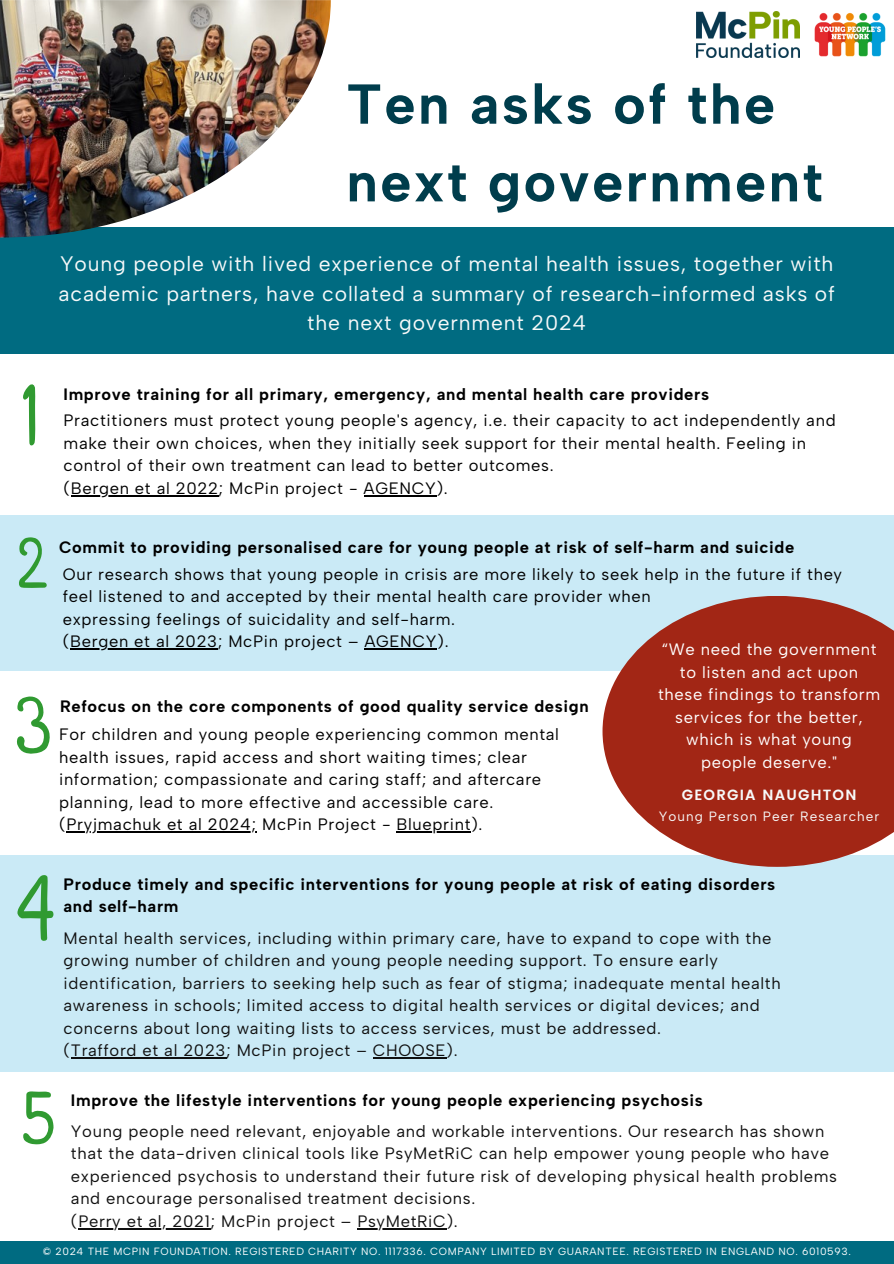
<style>
.page{position:relative;width:894px;height:1264px;background:#fff}
.page>*{position:absolute;margin:0;border:0;box-sizing:border-box;transform-origin:0 0}
.t1{font:700 56.1px/77.7px "Albert Sans";letter-spacing:.04em;color:#003d4c}
.t2{font:21px/29.2px "Albert Sans";letter-spacing:.04em;color:#f7f9f9;text-align:center}
.t3{font:16.5px/22.5px "Albert Sans";letter-spacing:.04em;color:#101010}
.t4{font:16.5px/22.5px "Albert Sans";letter-spacing:.04em;color:#000}
.t5{font:700 16.5px/22.5px "Albert Sans";letter-spacing:.04em;color:#000}
.t6{font:16.5px/22.5px "Albert Sans";letter-spacing:.04em;color:#fff;text-align:center}
.t7{font:600 14.85px "Poppins";letter-spacing:.08em;color:#f7f9f9}
.t8{font:13.5px "Albert Sans";letter-spacing:.08em;color:#f7f9f9}
.t9{font:10.5px "Albert Sans";letter-spacing:.06em;color:#fff}
</style>
<div class="page">
<div style="left:0;top:515px;width:893px;height:155px;background:#caeaf6"></div>
<div style="left:0;top:855px;width:893px;height:216px;background:#caeaf6"></div>
<img style="left:814px;top:12px;width:72px;height:45px">
<div style="left:0;top:227px;width:893px;height:127px;background:#006b81"></div>
<svg style="left:23px;top:384px;width:12px;height:61px"></svg>
<svg style="left:19px;top:537px;width:28px;height:51px"></svg>
<svg style="left:17px;top:696px;width:33px;height:57px"></svg>
<svg style="left:17px;top:875px;width:37px;height:66px"></svg>
<svg style="left:23px;top:1091px;width:31px;height:53px"></svg>
<div style="left:0;top:1241px;width:893px;height:22px;background:#006b81"></div>
<img style="left:696px;top:12px;width:103px;height:46px">
<img style="left:0;top:0;width:330px;height:237px">
<hr style="left:71px;top:1057px;width:155px;height:1px;background:#101010">
<hr style="left:372px;top:1057px;width:74px;height:1px;background:#101010">
<hr style="left:78px;top:1227px;width:132px;height:2px;background:#101010">
<hr style="left:357px;top:1227px;width:89px;height:2px;background:#101010">
<hr style="left:66px;top:831px;width:191px;height:1px;background:#000">
<hr style="left:396px;top:831px;width:75px;height:1px;background:#000">
<hr style="left:71px;top:495px;width:147px;height:1px;background:#000">
<hr style="left:363px;top:495px;width:73px;height:1px;background:#000">
<hr style="left:70px;top:648px;width:148px;height:1px;background:#000">
<hr style="left:364px;top:648px;width:73px;height:1px;background:#000">
<svg style="left:602px;top:596px;width:291px;height:270px;fill:#a22615"></svg>
<h5 class="t1" style="left:346px;top:65px;width:478px">Ten asks of the next government</h5>
<h3 class="t2" style="left:59px;top:249px;width:777px">Young people with lived experience of mental health issues, together with academic partners, have collated a summary of research-informed asks of the next government 2024</h3>
<h3 class="t5" style="left:63px;top:382px;width:647px">Improve training for all primary, emergency, and mental health care providers</h3>
<h3 class="t4" style="left:63px;top:409px;width:773px">Practitioners must protect young people's agency, i.e. their capacity to act independently and make their own choices, when they initially seek support for their mental health. Feeling in control of their own treatment can lead to better outcomes.<br>(Bergen et al 2022; McPin project - AGENCY).</h3>
<h3 class="t5" style="left:59px;top:535px;width:736px">Commit to providing personalised care for young people at risk of self-harm and suicide</h3>
<h6 class="t4" style="left:63px;top:562px;width:780px">Our research shows that young people in crisis are more likely to seek help in the future if they feel listened to and accepted by their mental health care provider when<br>expressing feelings of suicidality and self-harm.<br>(Bergen et al 2023; McPin project – AGENCY).</h6>
<p class="t6" style="left:658px;top:638px;width:223px">“We need the government to listen and act upon these findings to transform services for the better, which is what young people deserve."</p>
<h4 class="t5" style="left:60px;top:694px;width:530px">Refocus on the core components of good quality service design</h4>
<h4 class="t4" style="left:59px;top:723px;width:501px">For children and young people experiencing common mental health issues, rapid access and short waiting times; clear information; compassionate and caring staff; and aftercare planning, lead to more effective and accessible care. (Pryjmachuk et al 2024; McPin Project - Blueprint).</h4>
<h4 class="t7" style="left:681px;top:785px;width:176px">GEORGIA NAUGHTON</h4>
<p class="t8" style="left:658px;top:808px;width:222px">Young Person Peer Researcher</p>
<p class="t5" style="left:63px;top:872px;width:713px">Produce timely and specific interventions for young people at risk of eating disorders and self-harm</p>
<h1 class="t3" style="left:63px;top:926px;width:718px">Mental health services, including within primary care, have to expand to cope with the growing number of children and young people needing support. To ensure early identification, barriers to seeking help such as fear of stigma; inadequate mental health awareness in schools; limited access to digital health services or digital devices; and concerns about long waiting lists to access services, must be addressed.<br>(Trafford et al 2023; McPin project – CHOOSE).</h1>
<p class="t5" style="left:71px;top:1089px;width:633px">Improve the lifestyle interventions for young people experiencing psychosis</p>
<h2 class="t3" style="left:71px;top:1119px;width:767px">Young people need relevant, enjoyable and workable interventions. Our research has shown that the data-driven clinical tools like PsyMetRiC can help empower young people who have experienced psychosis to understand their future risk of developing physical health problems and encourage personalised treatment decisions.<br>(Perry et al, 2021; McPin project – PsyMetRiC).</h2>
<h4 class="t9" style="left:43px;top:1245px;width:809px">© 2024 THE MCPIN FOUNDATION. REGISTERED CHARITY NO. 1117336. COMPANY LIMITED BY GUARANTEE. REGISTERED IN ENGLAND NO. 6010593.</h4>
</div>
